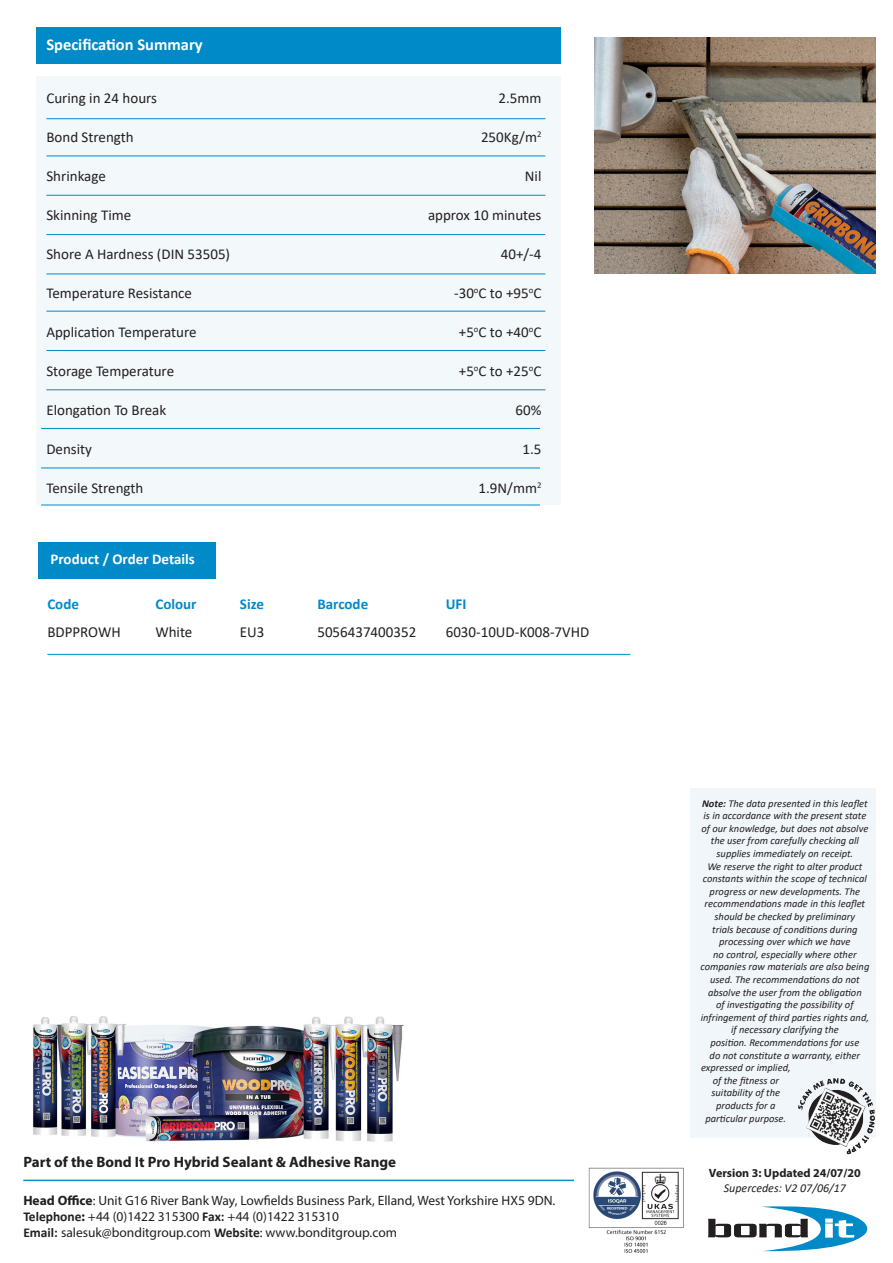
<style>
.page{position:relative;width:893px;height:1263px;background:#fff}
.page>*{position:absolute;margin:0;border:0;box-sizing:border-box;transform-origin:0 0}
.t1{font:700 16.5px "Calibri";color:#fff}
.t2{font:15.3px "Calibri";color:#231f20}
.t3{font:700 15.3px "Calibri";color:#008ac7}
.t4{font:15px "Calibri";color:#231f20}
.t5{font:700 15px "Myriad Pro";color:#231f20}
.t6{font:700 15px "Calibri";color:#008ac7}
.t7{font:700 15px "Calibri";color:#fff}
.t8{font:13.5px "Myriad Pro";color:#231f20}
.t9{font:700 12px "Myriad Pro";color:#231f20}
.t10{font:italic 12px "Calibri";color:#231f20}
.t11{font:italic 10.5px/12.6px "Calibri";color:#231f20;text-align:center}
.s1{font-weight:700}
.s2{font-family:"Calibri";font-weight:700}
</style>
<div class="page">
<div style="left:38px;top:542px;width:177px;height:37px;background:#008ac7"></div>
<div style="left:690px;top:788px;width:186px;height:349px;background:#f0f6fa"></div>
<div style="left:36px;top:77px;width:524px;height:428px;background:#f3f8fb"></div>
<div style="left:36px;top:27px;width:524px;height:37px;background:#008ac7"></div>
<svg style="left:708px;top:1206px;width:160px;height:46px"></svg>
<hr style="left:46px;top:118px;width:499px;height:1px;background:#008ac7">
<hr style="left:46px;top:156px;width:499px;height:1px;background:#008ac7">
<hr style="left:46px;top:195px;width:499px;height:1px;background:#008ac7">
<hr style="left:46px;top:234px;width:499px;height:1px;background:#008ac7">
<hr style="left:23px;top:1180px;width:551px;height:1px;background:#008ac7">
<img style="left:589px;top:1167px;width:95px;height:86px">
<hr style="left:47px;top:654px;width:583px;height:1px;background:#008ac7">
<img style="left:799px;top:1078px;width:67px;height:69px">
<img style="left:33px;top:1016px;width:371px;height:126px">
<img style="left:594px;top:37px;width:282px;height:237px">
<hr style="left:46px;top:274px;width:499px;height:1px;background:#008ac7">
<hr style="left:46px;top:311px;width:499px;height:1px;background:#008ac7">
<hr style="left:46px;top:350px;width:499px;height:1px;background:#008ac7">
<hr style="left:46px;top:389px;width:499px;height:1px;background:#008ac7">
<hr style="left:41px;top:428px;width:499px;height:1px;background:#008ac7">
<hr style="left:41px;top:468px;width:499px;height:1px;background:#008ac7">
<hr style="left:41px;top:505px;width:499px;height:1px;background:#008ac7">
<p class="t1" style="left:46px;top:32px;width:158px">Specification Summary</p>
<p class="t4" style="left:46px;top:87px;width:112px">Curing in 24 hours</p>
<p class="t4" style="left:498px;top:87px;width:44px">2.5mm</p>
<p class="t4" style="left:46px;top:126px;width:89px">Bond Strength</p>
<p class="t4" style="left:481px;top:126px;width:62px">250Kg/m<sup>2</sup></p>
<p class="t4" style="left:46px;top:165px;width:61px">Shrinkage</p>
<p class="t4" style="left:525px;top:165px;width:18px">Nil</p>
<p class="t4" style="left:46px;top:204px;width:86px">Skinning Time</p>
<p class="t4" style="left:428px;top:204px;width:115px">approx 10 minutes</p>
<p class="t4" style="left:46px;top:243px;width:185px">Shore A Hardness (DIN 53505)</p>
<p class="t4" style="left:501px;top:243px;width:42px">40+/-4</p>
<p class="t4" style="left:46px;top:282px;width:147px">Temperature Resistance</p>
<p class="t4" style="left:454px;top:282px;width:89px">-30<sup>o</sup>C to +95<sup>o</sup>C</p>
<p class="t4" style="left:46px;top:321px;width:152px">Application Temperature</p>
<p class="t4" style="left:459px;top:321px;width:84px">+5<sup>o</sup>C to +40<sup>o</sup>C</p>
<p class="t4" style="left:46px;top:360px;width:129px">Storage Temperature</p>
<p class="t4" style="left:459px;top:360px;width:84px">+5<sup>o</sup>C to +25<sup>o</sup>C</p>
<p class="t4" style="left:46px;top:399px;width:121px">Elongation To Break</p>
<p class="t4" style="left:515px;top:399px;width:27px">60%</p>
<p class="t4" style="left:46px;top:438px;width:47px">Density</p>
<p class="t4" style="left:522px;top:438px;width:20px">1.5</p>
<p class="t4" style="left:46px;top:477px;width:98px">Tensile Strength</p>
<p class="t4" style="left:479px;top:477px;width:64px">1.9N/mm<sup>2</sup></p>
<p class="t7" style="left:50px;top:548px;width:146px">Product / Order Details</p>
<p class="t6" style="left:47px;top:593px;width:33px">Code</p>
<p class="t6" style="left:155px;top:593px;width:43px">Colour</p>
<p class="t6" style="left:240px;top:593px;width:26px">Size</p>
<p class="t6" style="left:317px;top:593px;width:52px">Barcode</p>
<p class="t3" style="left:446px;top:593px;width:22px">UFI</p>
<p class="t2" style="left:47px;top:621px;width:75px">BDPPROWH</p>
<p class="t2" style="left:155px;top:621px;width:39px">White</p>
<p class="t2" style="left:240px;top:621px;width:26px">EU3</p>
<p class="t2" style="left:317px;top:621px;width:100px">5056437400352</p>
<p class="t2" style="left:446px;top:621px;width:145px">6030-10UD-K008-7VHD</p>
<p class="t5" style="left:23px;top:1152px;width:374px">Part of the Bond It Pro Hybrid Sealant &amp; Adhesive Range</p>
<p class="t8" style="left:23px;top:1192px;width:534px"><span class="s1">Head Office</span>: Unit G16 River Bank Way, Lowfields Business Park, Elland, West Yorkshire HX5 9DN.</p>
<p class="t8" style="left:23px;top:1208px;width:317px"><span class="s2">Telephone</span><span class="s1">:</span> +44 (0)1422 315300 <span class="s2">Fax:</span> +44 (0)1422 315310</p>
<p class="t8" style="left:23px;top:1224px;width:375px"><span class="s2">Email:</span> salesuk@bonditgroup.com <span class="s2">Website</span>: www.bonditgroup.com</p>
<p class="t11" style="left:701px;top:796px;width:168px"><span class="s1">Note:</span> The data presented in this leaflet is in accordance with the present state of our knowledge, but does not absolve the user from carefully checking all supplies immediately on receipt.</p>
<p class="t11" style="left:700px;top:859px;width:170px">We reserve the right to alter product constants within the scope of technical progress or new developments. The recommendations made in this leaflet should be checked by preliminary<br>trials because of conditions during processing over which we have<br>no control, especially where other companies raw materials are also being used. The recommendations do not absolve the user from the obligation<br>of investigating the possibility of infringement of third parties rights and, if necessary clarifying the</p>
<p class="t11" style="left:710px;top:1036px;width:151px">position. Recommendations for use</p>
<p class="t11" style="left:710px;top:1048px;width:152px">do not constitute a warranty, either</p>
<p class="t11" style="left:701px;top:1061px;width:91px">expressed or implied,</p>
<p class="t11" style="left:713px;top:1073px;width:68px">of the fitness or</p>
<p class="t11" style="left:711px;top:1086px;width:70px">suitability of the</p>
<p class="t11" style="left:716px;top:1099px;width:61px">products for a</p>
<p class="t11" style="left:705px;top:1111px;width:82px">particular purpose.</p>
<p class="t9" style="left:709px;top:1165px;width:154px">Version 3: Updated 24/07/20</p>
<p class="t10" style="left:724px;top:1179px;width:124px">Supercedes: V2 07/06/17</p>
</div>
